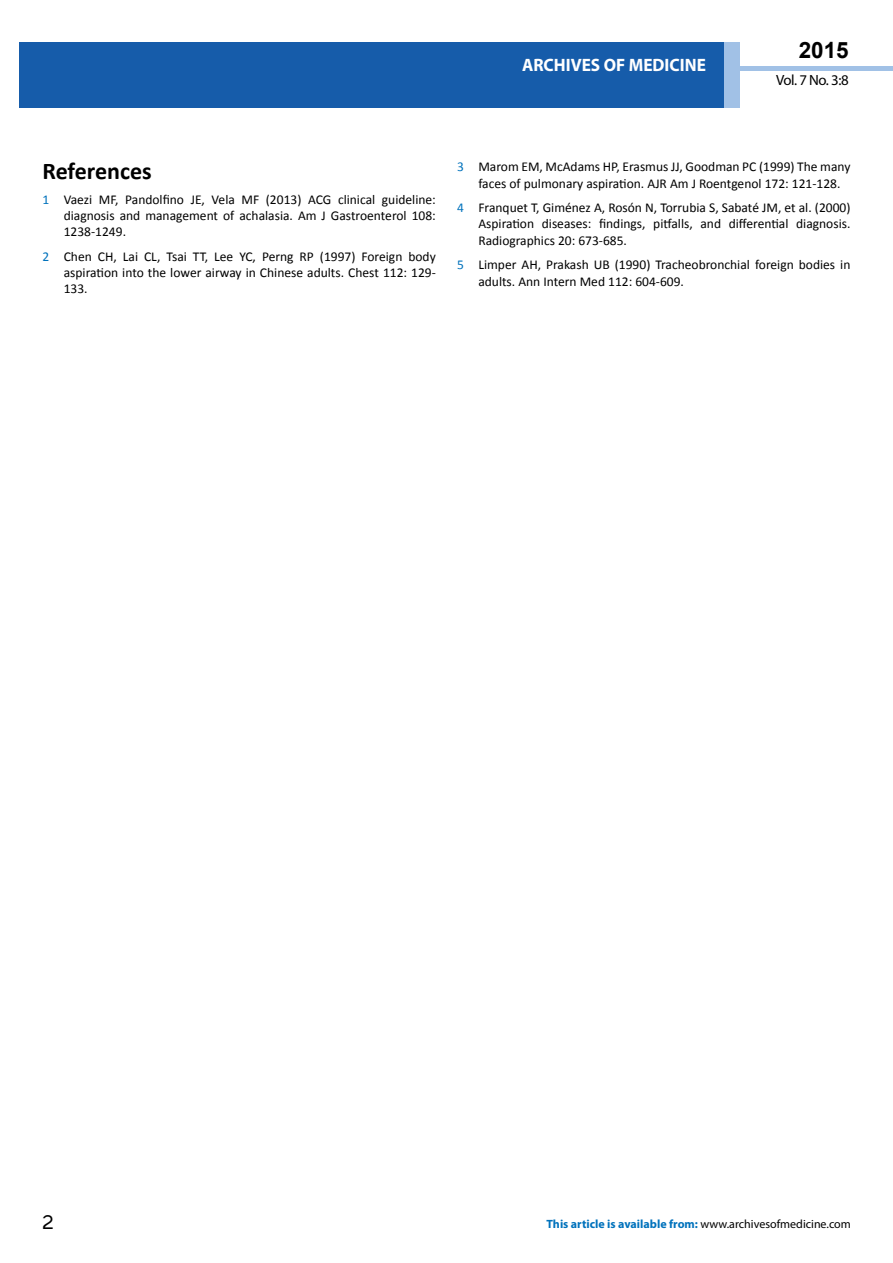
<style>
.page{position:relative;width:893px;height:1263px;background:#fff}
.page>*{position:absolute;margin:0;border:0;box-sizing:border-box;transform-origin:0 0}
.t1{font:25.5px "Tunga";color:#000}
.t2{font:700 24px "Calibri";color:#000}
.t3{font:700 22.5px "Arial";color:#000}
.t4{font:700 18px "Myriad Pro";color:#fff;scale:.96 1}
.t5{font:14.85px "Myriad Pro";color:#000}
.t6{font:13.5px/16.2px "Calibri";color:#000;text-align:justify}
.t7{font:700 12px "Myriad Pro";color:#0072bc}
.s1{color:#0072bc}
.s2{font-weight:400;color:#000}
</style>
<div class="page">
<div style="left:722px;top:66px;width:171px;height:5px;background:#a1c1e6"></div>
<div style="left:19px;top:42px;width:706px;height:66px;background:#165caa"></div>
<div style="left:725px;top:42px;width:15px;height:66px;background:#a1c1e6"></div>
<h3 class="t4" style="left:522px;top:53px;width:193px">ARCHIVES OF MEDICINE</h3>
<h3 class="t3" style="left:799px;top:35px;width:52px">2015</h3>
<p class="t5" style="left:776px;top:71px;width:74px">Vol. 7 No. 3:8</p>
<h2 class="t2" style="left:43px;top:156px;width:111px">References</h2>
<p class="t6" style="left:64px;top:191px;width:374px;text-indent:-21px"><span class="s1">1</span> Vaezi MF, Pandolfino JE, Vela MF (2013) ACG clinical guideline: diagnosis and management of achalasia. Am J Gastroenterol 108:<br>1238-1249.</p>
<p class="t6" style="left:64px;top:248px;width:374px;text-indent:-21px"><span class="s1">2</span> Chen CH, Lai CL, Tsai TT, Lee YC, Perng RP (1997) Foreign body aspiration into the lower airway in Chinese adults. Chest 112: 129- 133.</p>
<p class="t6" style="left:478px;top:159px;width:374px;text-indent:-21px"><span class="s1">3</span> Marom EM, McAdams HP, Erasmus JJ, Goodman PC (1999) The many faces of pulmonary aspiration. AJR Am J Roentgenol 172: 121-128.</p>
<p class="t6" style="left:478px;top:200px;width:374px;text-indent:-21px"><span class="s1">4</span> Franquet T, Giménez A, Rosón N, Torrubia S, Sabaté JM, et al. (2000)<br>Aspiration diseases: findings, pitfalls, and differential diagnosis.<br>Radiographics 20: 673-685.</p>
<p class="t6" style="left:478px;top:257px;width:374px;text-indent:-21px"><span class="s1">5</span> Limper AH, Prakash UB (1990) Tracheobronchial foreign bodies in adults. Ann Intern Med 112: 604-609.</p>
<h1 class="t1" style="left:42px;top:1205px;width:13px">2</h1>
<p class="t7" style="left:546px;top:1216px;width:306px">This article is available from: <span class="s2">www.archivesofmedicine.com</span></p>
</div>
